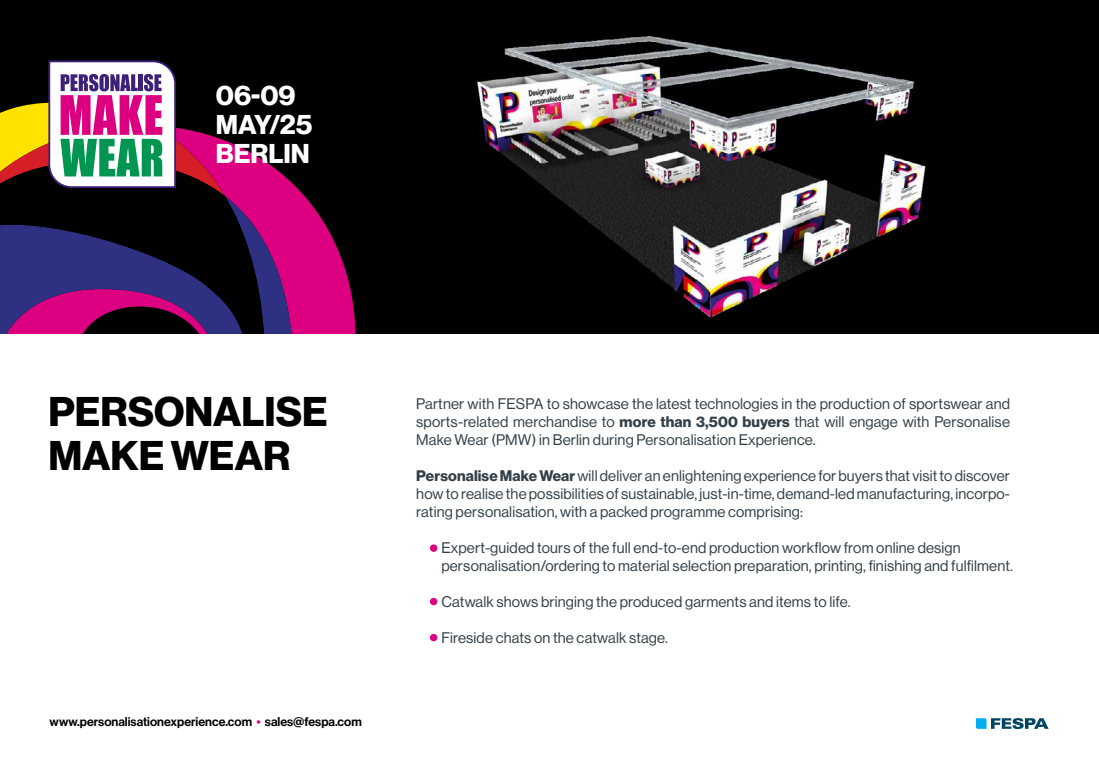
<style>
.page{position:relative;width:1099px;height:762px;background:#fff}
.page>*{position:absolute;margin:0;border:0;box-sizing:border-box;transform-origin:0 0}
.t1{font:40.62px/44.5px "N Haas Grotesk DS Pro 75 Bd";color:#000}
.t2{font:26.62px/29.2px "N Haas Grotesk DS Pro 75 Bd";color:#fff}
.t3{font:15px/18px "N Haas Grotesk DS Pro 55 Rg";letter-spacing:.01em;color:#333f48;text-align:justify}
.t4{font:12.5px "N Haas Grotesk DS Pro 65 Md";color:#000}
.s1{color:#dc0080}
.s2{font-family:"N Haas Grotesk DS Pro 75 Bd"}
</style>
<div class="page">
<div style="left:0;top:0;width:1098px;height:334px;background:#000"></div>
<img style="left:477px;top:35px;width:449px;height:283px">
<svg style="left:1px;top:103px;width:47px;height:22px"></svg>
<svg style="left:1px;top:125px;width:478px;height:36px"></svg>
<svg style="left:1px;top:161px;width:547px;height:173px"></svg>
<hr style="left:0;top:0;width:1px;height:761px;background:#00f">
<svg style="left:975px;top:718px;width:73px;height:11px"></svg>
<svg style="left:48px;top:60px;width:128px;height:128px;background:#ae9bb1"></svg>
<div style="left:430px;top:544px;width:7px;height:8px;background:#dc0080;border-radius:50%"></div>
<div style="left:430px;top:598px;width:7px;height:7px;background:#dc0080;border-radius:50%"></div>
<div style="left:430px;top:634px;width:7px;height:7px;background:#dc0080;border-radius:50%"></div>
<h2 class="t2" style="left:216px;top:81px;width:98px">06-09<br>MAY/25<br>BERLIN</h2>
<h1 class="t1" style="left:48px;top:389px;width:281px">PERSONALISE<br>MAKE WEAR</h1>
<p class="t4" style="left:50px;top:714px;width:314px">www.personalisationexperience.com <span class="s1">•</span> sales@fespa.com</p>
<p class="t3" style="left:416px;top:395px;width:595px">Partner with FESPA to showcase the latest technologies in the production of sportswear and sports-related merchandise to <span class="s2">more than 3,500 buyers</span> that will engage with Personalise Make Wear (PMW) in Berlin during Personalisation Experience.</p>
<p class="t3" style="left:416px;top:467px;width:595px"><span class="s2">Personalise Make Wear</span> will deliver an enlightening experience for buyers that visit to discover how to realise the possibilities of sustainable, just-in-time, demand-led manufacturing, incorpo&shy;rating personalisation, with a packed programme comprising:</p>
<p class="t3" style="left:441px;top:539px;width:573px">Expert-guided tours of the full end-to-end production workflow from online design personalisation/ordering to material selection preparation, printing, finishing and fulfilment.</p>
<p class="t3" style="left:441px;top:593px;width:411px">Catwalk shows bringing the produced garments and items to life.</p>
<p class="t3" style="left:441px;top:629px;width:228px">Fireside chats on the catwalk stage.</p>
</div>
